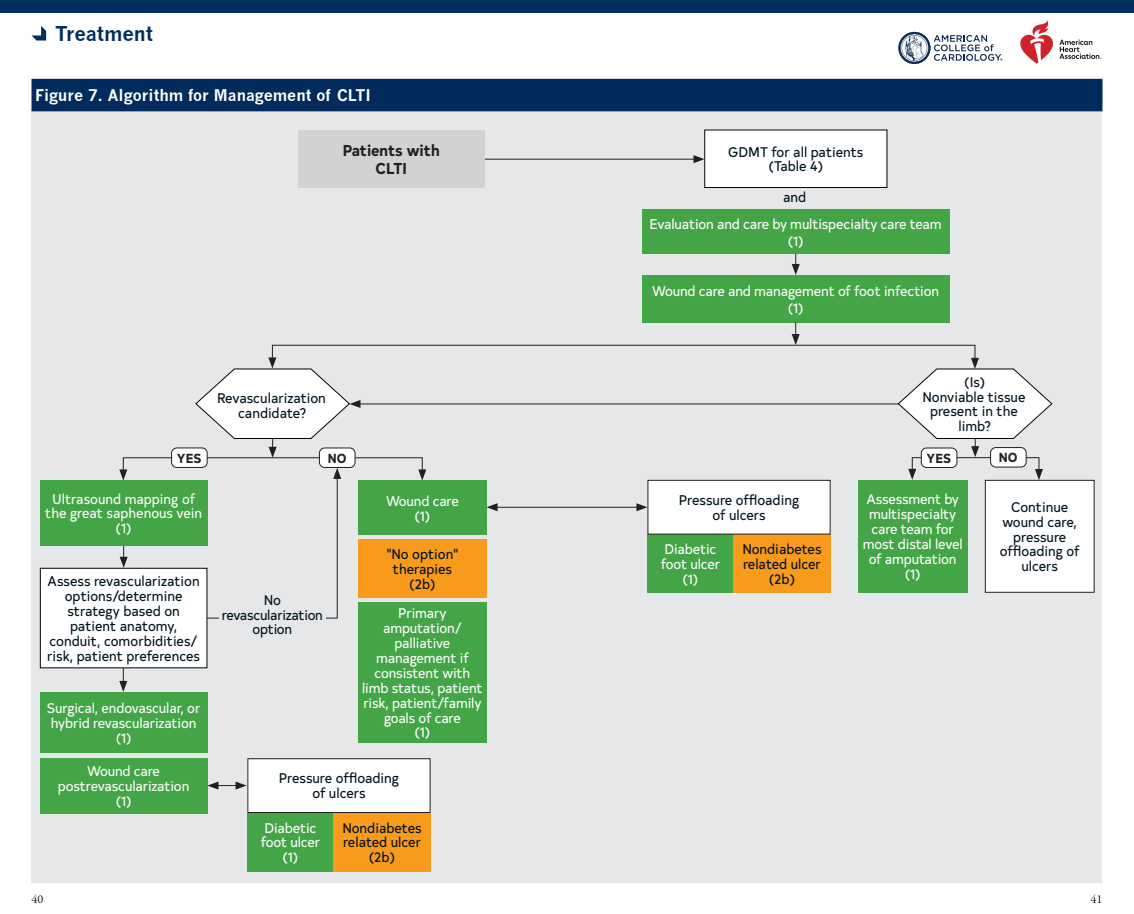
<style>
.page{position:relative;width:1134px;height:914px;background:#fff}
.page>*{position:absolute;margin:0;border:0;box-sizing:border-box;transform-origin:0 0}
.t1{font:700 19.95px "News Gothic";color:#002e5e}
.Table_Header{font:700 15.75px "News Gothic";color:#fff}
.Algorithm_box_regular{font:700 15.75px/17.5px "Typold Condensed";color:#231f20;text-align:center}
.t2{font:14px/14.9px "Typold Condensed";letter-spacing:-.01em;color:#fff;text-align:center}
.Algorithm_box_regular-2{font:14px/14.9px "Typold Condensed";color:#00131d;text-align:center}
.Algorithm_box_regular-3{font:14px/14.9px "Typold Condensed";letter-spacing:-.02em;color:#00131d;text-align:center}
.Basic_Body_Copy_8_9_6_copy{font:700 13.12px "Typold Condensed";color:#231f20}
.t3{font:12.25px "Garamond Premr Pro";color:#231f20}
</style>
<div class="page">
<svg style="left:898px;top:32px;width:105px;height:32px"></svg>
<svg style="left:1020px;top:20px;width:81px;height:44px"></svg>
<div style="left:0;top:0;width:1134px;height:12px;background:#002e5e"></div>
<svg style="left:32px;top:26px;width:14px;height:15px"></svg>
<div style="left:32px;top:109px;width:1070px;height:773px;background:#e6e7e9"></div>
<svg style="left:31px;top:78px;width:1072px;height:35px;background:#103866"></svg>
<div style="left:705px;top:130px;width:182px;height:57px;background:#fff"></div>
<div style="left:704px;top:130px;width:183px;height:58px;border:1px solid #040503"></div>
<div style="left:642px;top:210px;width:307px;height:44px;background:#44a547"></div>
<div style="left:40px;top:480px;width:167px;height:66px;background:#44a547"></div>
<div style="left:40px;top:692px;width:167px;height:60px;background:#44a547"></div>
<div style="left:247px;top:812px;width:87px;height:59px;background:#44a547"></div>
<div style="left:648px;top:534px;width:85px;height:59px;background:#44a547"></div>
<div style="left:334px;top:812px;width:97px;height:59px;background:#f89a1c"></div>
<div style="left:733px;top:534px;width:98px;height:59px;background:#f89a1c"></div>
<div style="left:358px;top:480px;width:128px;height:55px;background:#44a547"></div>
<div style="left:358px;top:602px;width:128px;height:141px;background:#44a547"></div>
<div style="left:858px;top:480px;width:110px;height:112px;background:#44a547"></div>
<div style="left:40px;top:758px;width:167px;height:55px;background:#44a547"></div>
<div style="left:358px;top:539px;width:128px;height:58px;background:#f89a1c"></div>
<svg style="left:792px;top:254px;width:8px;height:21px"></svg>
<svg style="left:120px;top:545px;width:8px;height:23px"></svg>
<hr style="left:484px;top:159px;width:212px;height:1px;background:#231f20">
<svg style="left:693px;top:155px;width:12px;height:8px"></svg>
<hr style="left:495px;top:507px;width:144px;height:1px;background:#231f20">
<svg style="left:636px;top:503px;width:12px;height:8px"></svg>
<svg style="left:486px;top:503px;width:12px;height:8px"></svg>
<svg style="left:207px;top:781px;width:40px;height:8px"></svg>
<div style="left:123px;top:457px;width:300px;height:15px;border:1px solid #231f20"></div>
<svg style="left:119px;top:469px;width:8px;height:11px"></svg>
<svg style="left:418px;top:469px;width:8px;height:11px"></svg>
<div style="left:319px;top:448px;width:36px;height:19px;background:#fff;border-radius:5px"></div>
<div style="left:319px;top:447px;width:36px;height:21px;border:1px solid #231f20;border-radius:5px"></div>
<div style="left:248px;top:758px;width:182px;height:54px;background:#fff"></div>
<div style="left:247px;top:758px;width:184px;height:54px;border:1px solid #231f20"></div>
<div style="left:648px;top:480px;width:182px;height:54px;background:#fff"></div>
<div style="left:648px;top:480px;width:183px;height:54px;border:1px solid #231f20"></div>
<svg style="left:119px;top:668px;width:8px;height:24px"></svg>
<div style="left:172px;top:448px;width:35px;height:19px;background:#fff;border-radius:5px"></div>
<div style="left:171px;top:447px;width:37px;height:21px;border:1px solid #231f20;border-radius:5px"></div>
<svg style="left:205px;top:468px;width:136px;height:151px"></svg>
<div style="left:219px;top:594px;width:107px;height:47px;background:#e6e7e9"></div>
<div style="left:912px;top:457px;width:127px;height:15px;border:1px solid #231f20"></div>
<svg style="left:908px;top:469px;width:8px;height:11px"></svg>
<svg style="left:1035px;top:469px;width:8px;height:11px"></svg>
<div style="left:985px;top:480px;width:109px;height:112px;background:#fff"></div>
<div style="left:985px;top:480px;width:110px;height:112px;border:1px solid #231f20"></div>
<div style="left:921px;top:448px;width:36px;height:19px;background:#fff;border-radius:5px"></div>
<div style="left:921px;top:447px;width:36px;height:21px;border:1px solid #231f20;border-radius:5px"></div>
<div style="left:991px;top:447px;width:35px;height:20px;background:#fff;border-radius:5px"></div>
<div style="left:990px;top:447px;width:37px;height:20px;border:1px solid #231f20;border-radius:5px"></div>
<div style="left:40px;top:568px;width:167px;height:99px;background:#fff"></div>
<div style="left:40px;top:568px;width:167px;height:100px;border:1px solid #040503"></div>
<div style="left:642px;top:275px;width:307px;height:48px;background:#44a547"></div>
<svg style="left:792px;top:322px;width:8px;height:23px"></svg>
<div style="left:272px;top:345px;width:703px;height:16px;border:1px solid #231f20"></div>
<hr style="left:358px;top:403px;width:579px;height:1px;background:#231f20">
<svg style="left:195px;top:357px;width:166px;height:101px"></svg>
<div style="left:298px;top:130px;width:186px;height:58px;background:#d1d2d4"></div>
<svg style="left:897px;top:358px;width:156px;height:99px"></svg>
<h1 class="t1" style="left:55px;top:22px;width:99px">Treatment</h1>
<p class="Table_Header" style="left:35px;top:86px;width:337px">Figure 7. Algorithm for Management of CLTI</p>
<p class="Algorithm_box_regular" style="left:343px;top:140px;width:99px">Patients with<br>CLTI</p>
<p class="Basic_Body_Copy_8_9_6_copy" style="left:177px;top:447px;width:26px">YES</p>
<p class="t2" style="left:45px;top:490px;width:158px">Ultrasound mapping of the great saphenous vein (1)</p>
<p class="Algorithm_box_regular-2" style="left:47px;top:572px;width:154px">Assess revascularization options/determine strategy based on patient anatomy, conduit, comorbidities/ risk, patient preferences</p>
<p class="t2" style="left:47px;top:699px;width:155px">Surgical, endovascular, or hybrid revascularization (1)</p>
<p class="t2" style="left:58px;top:762px;width:133px">Wound care postrevascularization (1)</p>
<p class="Algorithm_box_regular-2" style="left:217px;top:390px;width:110px">Revascularization candidate?</p>
<p class="Basic_Body_Copy_8_9_6_copy" style="left:328px;top:447px;width:20px">NO</p>
<p class="Algorithm_box_regular-3" style="left:222px;top:591px;width:103px">No revascularization option</p>
<p class="t2" style="left:386px;top:492px;width:74px">Wound care (1)</p>
<p class="Algorithm_box_regular-2" style="left:387px;top:545px;width:73px">"No option" therapies (2b)</p>
<p class="t2" style="left:362px;top:605px;width:122px">Primary amputation/ palliative management if consistent with limb status, patient risk, patient/family goals of care<br>(1)</p>
<p class="Algorithm_box_regular-2" style="left:279px;top:770px;width:122px">Pressure offloading of ulcers</p>
<p class="t2" style="left:261px;top:819px;width:61px">Diabetic foot ulcer (1)</p>
<p class="Algorithm_box_regular-2" style="left:342px;top:819px;width:81px">Nondiabetes related ulcer (2b)</p>
<p class="Algorithm_box_regular-2" style="left:728px;top:143px;width:137px">GDMT for all patients (Table 4)</p>
<p class="Algorithm_box_regular-2" style="left:783px;top:189px;width:25px">and</p>
<p class="t2" style="left:649px;top:214px;width:294px;line-height:16.8px">Evaluation and care by multispecialty care team (1)</p>
<p class="t2" style="left:652px;top:282px;width:288px">Wound care and management of foot infection</p>
<p class="t2" style="left:788px;top:299px;width:17px">(1)</p>
<p class="Algorithm_box_regular-2" style="left:922px;top:373px;width:104px">(Is)<br>Nonviable tissue present in the limb?</p>
<p class="Algorithm_box_regular-2" style="left:679px;top:491px;width:122px">Pressure offloading of ulcers</p>
<p class="t2" style="left:661px;top:540px;width:61px">Diabetic foot ulcer (1)</p>
<p class="Algorithm_box_regular-2" style="left:742px;top:540px;width:81px">Nondiabetes related ulcer (2b)</p>
<p class="Basic_Body_Copy_8_9_6_copy" style="left:927px;top:447px;width:26px">YES</p>
<p class="Basic_Body_Copy_8_9_6_copy" style="left:999px;top:447px;width:20px">NO</p>
<p class="t2" style="left:863px;top:491px;width:101px">Assessment by multispecialty care team for most distal level of amputation (1)</p>
<p class="Algorithm_box_regular-2" style="left:1000px;top:498px;width:82px">Continue wound care, pressure offloading of ulcers</p>
<p class="t3" style="left:32px;top:891px;width:13px">40</p>
<p class="t3" style="left:1091px;top:891px;width:13px">41</p>
</div>
